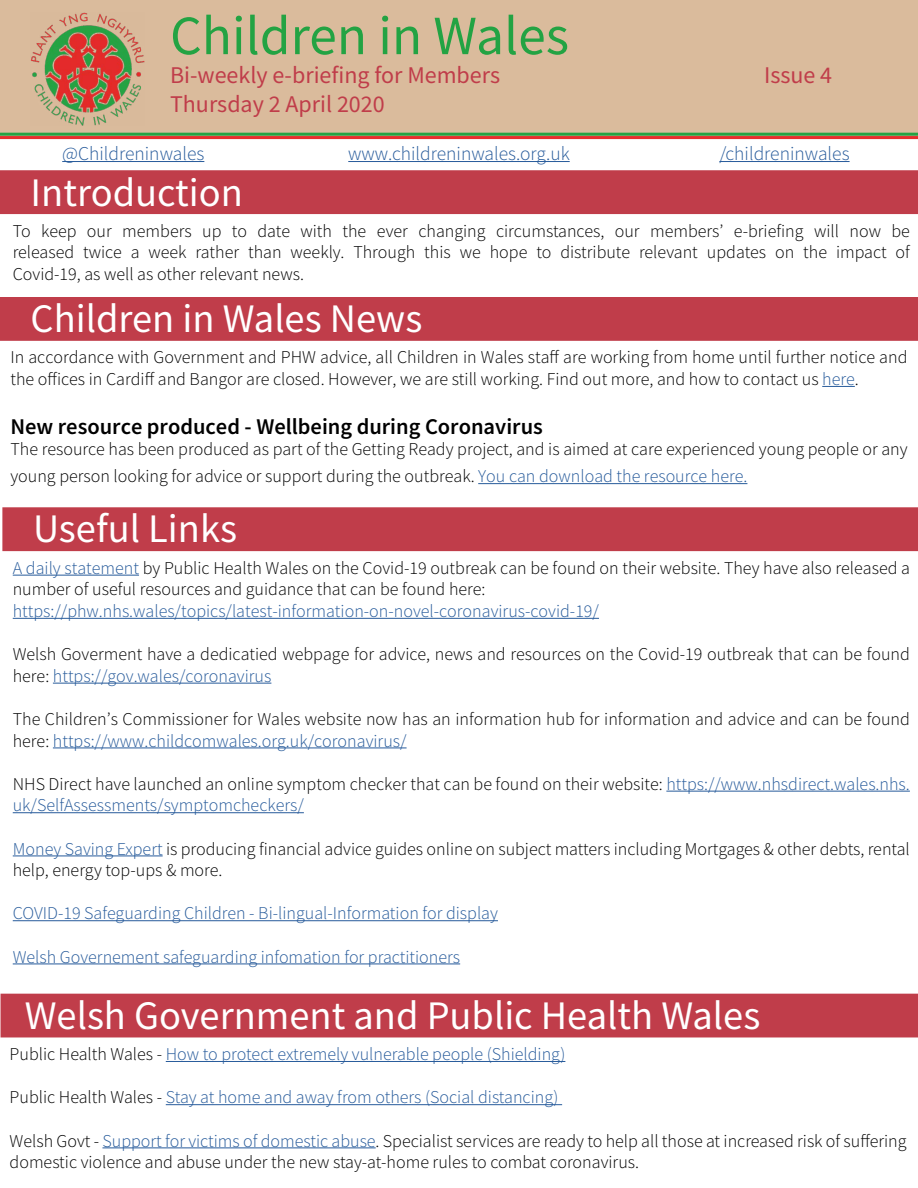
<style>
.page{position:relative;width:918px;height:1188px;background:#fff}
.page>*{position:absolute;margin:0;border:0;box-sizing:border-box;transform-origin:0 0}
.t1{font:55.5px "Source Sans Pro";color:#23a343}
.t2{font:40.5px "Source Sans Pro";color:#fff}
.t3{font:24px "Source Sans Pro";color:#c03d4a}
.t4{font:600 22.5px "Source Sans Pro";color:#000}
.t5{font:300 19.5px "Source Sans Pro";color:#275b9b}
.t6{font:300 18px/21.6px "Source Sans Pro";color:#000}
.t7{font:300 18px "Source Sans Pro";color:#275b9b}
.s1{color:#275b9b}
.s2{color:#000}
</style>
<div class="page">
<div style="left:1px;top:1px;width:916px;height:137px;background:#dabb9c"></div>
<div style="left:0;top:0;width:918px;height:139px;border:2px solid #dabb9c"></div>
<img style="left:31px;top:13px;width:113px;height:113px">
<hr style="left:0;top:136px;width:918px;height:3px;background:#e62d2d">
<hr style="left:0;top:133px;width:918px;height:3px;background:#23a343">
<div style="left:1px;top:171px;width:916px;height:42px;background:#c03d4a"></div>
<div style="left:0;top:170px;width:918px;height:44px;border:2px solid #c03d4a"></div>
<div style="left:1px;top:298px;width:916px;height:42px;background:#c03d4a"></div>
<div style="left:0;top:297px;width:918px;height:44px;border:2px solid #c03d4a"></div>
<hr style="left:822px;top:386px;width:33px;height:1px;background:#275b9b">
<hr style="left:478px;top:483px;width:269px;height:1px;background:#275b9b">
<div style="left:3px;top:508px;width:915px;height:42px;background:#c03d4a"></div>
<div style="left:2px;top:507px;width:916px;height:44px;border:2px solid #c03d4a"></div>
<hr style="left:13px;top:575px;width:126px;height:1px;background:#275b9b">
<hr style="left:13px;top:618px;width:586px;height:1px;background:#275b9b">
<hr style="left:53px;top:683px;width:218px;height:1px;background:#275b9b">
<hr style="left:53px;top:747px;width:354px;height:1px;background:#275b9b">
<hr style="left:666px;top:791px;width:244px;height:1px;background:#275b9b">
<hr style="left:13px;top:812px;width:291px;height:1px;background:#275b9b">
<hr style="left:13px;top:855px;width:150px;height:1px;background:#275b9b">
<hr style="left:13px;top:920px;width:485px;height:1px;background:#275b9b">
<hr style="left:13px;top:963px;width:447px;height:1px;background:#275b9b">
<hr style="left:166px;top:1061px;width:399px;height:1px;background:#275b9b">
<hr style="left:166px;top:1104px;width:396px;height:1px;background:#275b9b">
<hr style="left:102px;top:1147px;width:274px;height:1px;background:#275b9b">
<div style="left:1px;top:994px;width:917px;height:43px;background:#c03d4a"></div>
<hr style="left:62px;top:161px;width:142px;height:1px;background:#275b9b">
<hr style="left:719px;top:161px;width:131px;height:1px;background:#275b9b">
<hr style="left:348px;top:161px;width:222px;height:1px;background:#275b9b">
<h1 class="t1" style="left:170px;top:0;width:400px">Children in Wales</h1>
<h3 class="t3" style="left:170px;top:60px;width:331px">Bi-weekly e-briefing for Members</h3>
<h3 class="t3" style="left:764px;top:60px;width:70px">Issue 4</h3>
<h3 class="t3" style="left:170px;top:89px;width:216px">Thursday 2 April 2020</h3>
<p class="t5" style="left:62px;top:142px;width:144px">@Childreninwales</p>
<p class="t5" style="left:348px;top:142px;width:223px">www.childreninwales.org.uk</p>
<p class="t5" style="left:719px;top:142px;width:132px">/childreninwales</p>
<h2 class="t2" style="left:31px;top:166px;width:214px">Introduction</h2>
<p class="t6" style="left:13px;top:220px;width:899px;text-align:justify">To keep our members up to date with the ever changing circumstances, our members’ e-briefing will now be released twice a week rather than weekly. Through this we hope to distribute relevant updates on the impact of Covid-19, as well as other relevant news.</p>
<h2 class="t2" style="left:31px;top:293px;width:393px">Children in Wales News</h2>
<p class="t6" style="left:10px;top:347px;width:899px">In accordance with Government and PHW advice, all Children in Wales staff are working from home until further notice and the offices in Cardiff and Bangor are closed. However, we are still working. Find out more, and how to contact us <span class="s1">here</span>.</p>
<p class="t4" style="left:10px;top:411px;width:534px">New resource produced - Wellbeing during Coronavirus</p>
<p class="t6" style="left:10px;top:436px;width:899px;line-height:27px">The resource has been produced as part of the Getting Ready project, and is aimed at care experienced young people or any young person looking for advice or support during the outbreak. <span class="s1">You can download the resource here.</span></p>
<h2 class="t2" style="left:33px;top:502px;width:206px">Useful Links</h2>
<p class="t6" style="left:13px;top:557px;width:899px"><span class="s1">A daily statement</span> by Public Health Wales on the Covid-19 outbreak can be found on their website. They have also released a number of useful resources and guidance that can be found here:</p>
<p class="t7" style="left:13px;top:600px;width:588px">https://phw.nhs.wales/topics/latest-information-on-novel-coronavirus-covid-19/</p>
<p class="t6" style="left:13px;top:643px;width:899px">Welsh Goverment have a dedicatied webpage for advice, news and resources on the Covid-19 outbreak that can be found here: <span class="s1">https://gov.wales/coronavirus</span></p>
<p class="t6" style="left:13px;top:708px;width:899px">The Children’s Commissioner for Wales website now has an information hub for information and advice and can be found here: <span class="s1">https://www.childcomwales.org.uk/coronavirus/</span></p>
<p class="t6" style="left:13px;top:773px;width:899px">NHS Direct have launched an online symptom checker that can be found on their website: <span class="s1">https://www.nhsdirect.wales.nhs. uk/SelfAssessments/symptomcheckers/</span></p>
<p class="t6" style="left:13px;top:838px;width:899px"><span class="s1">Money Saving Expert</span> is producing financial advice guides online on subject matters including Mortgages &amp; other debts, rental help, energy top-ups &amp; more.</p>
<p class="t7" style="left:13px;top:902px;width:487px">COVID-19 Safeguarding Children - Bi-lingual-Information for display</p>
<p class="t7" style="left:13px;top:946px;width:449px">Welsh Governement safeguarding infomation for practitioners</p>
<h2 class="t2" style="left:25px;top:990px;width:737px">Welsh Government and Public Health Wales</h2>
<p class="t7" style="left:10px;top:1043px;width:557px"><span class="s2">Public Health Wales -</span> How to protect extremely vulnerable people (Shielding)</p>
<p class="t7" style="left:10px;top:1086px;width:550px"><span class="s2">Public Health Wales -</span> Stay at home and away from others (Social distancing)</p>
<p class="t6" style="left:10px;top:1130px;width:899px">Welsh Govt - <span class="s1">Support for victims of domestic abuse</span>. Specialist services are ready to help all those at increased risk of suffering domestic violence and abuse under the new stay-at-home rules to combat coronavirus.</p>
</div>
